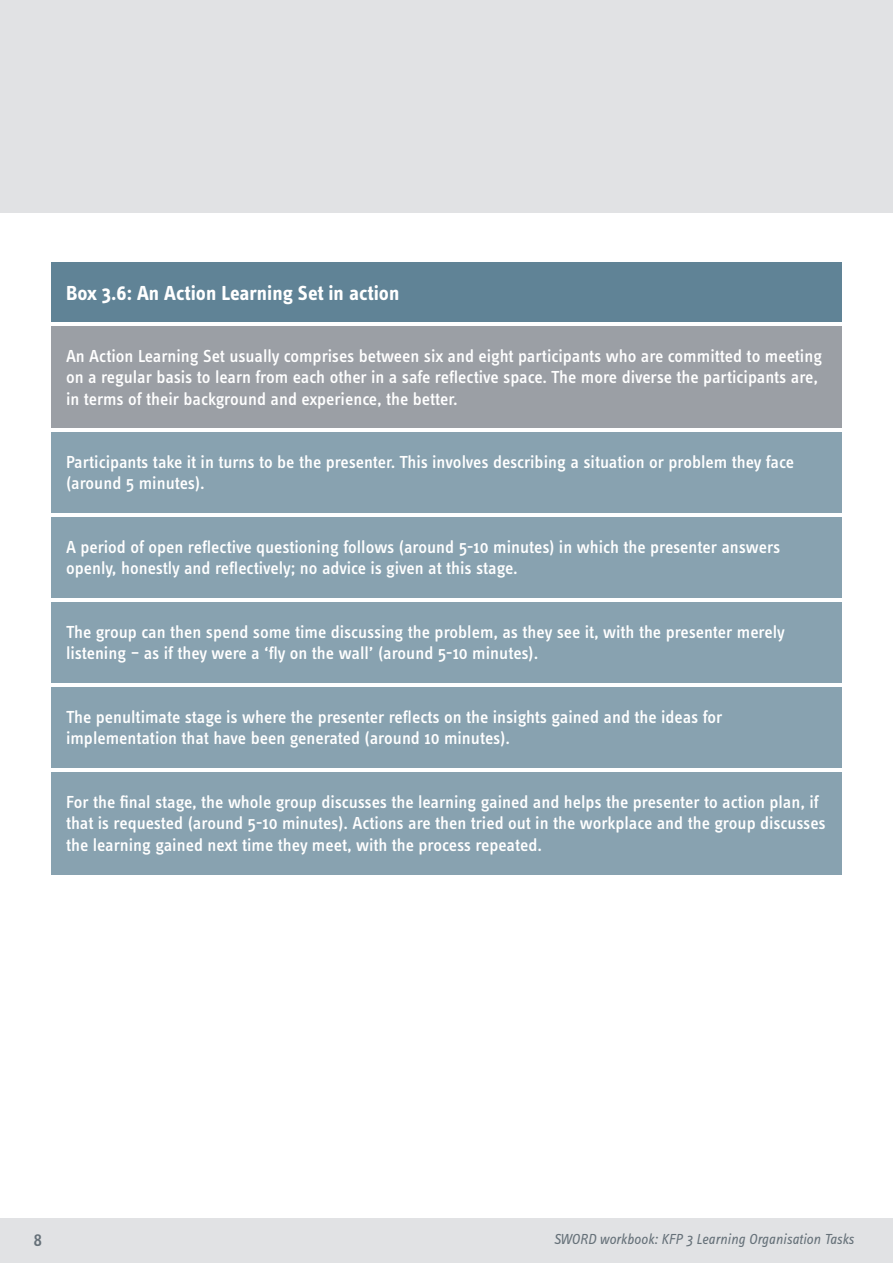
<style>
.page{position:relative;width:893px;height:1263px;background:#fff}
.page>*{position:absolute;margin:0;border:0;box-sizing:border-box;transform-origin:0 0}
.PSDP_PT_Diagram_Head{font:700 21px "Info Text Pro";color:#fff}
.PSDP_PT_Diagram_Head-2{font:500 18px/21.6px "Info Text Pro";color:#fff}
.t1{font:500 18px "Info Text Pro";color:#667179}
.t2{font:italic 15px "Info Text Pro";color:#667179}
</style>
<div class="page">
<div style="left:0;top:1218px;width:893px;height:45px;background:#e1e2e4"></div>
<div style="left:0;top:0;width:893px;height:213px;background:#e1e2e4"></div>
<div style="left:51px;top:262px;width:791px;height:60px;background:#608396"></div>
<div style="left:51px;top:326px;width:791px;height:102px;background:#9b9fa5"></div>
<div style="left:51px;top:432px;width:791px;height:81px;background:#88a2b0"></div>
<div style="left:51px;top:517px;width:791px;height:81px;background:#88a2b0"></div>
<div style="left:51px;top:602px;width:791px;height:81px;background:#88a2b0"></div>
<div style="left:51px;top:687px;width:791px;height:81px;background:#88a2b0"></div>
<div style="left:51px;top:772px;width:791px;height:102px;background:#88a2b0"></div>
<p class="PSDP_PT_Diagram_Head" style="left:66px;top:281px;width:335px">Box 3.6: An Action Learning Set in action</p>
<p class="PSDP_PT_Diagram_Head-2" style="left:66px;top:344px;width:758px">An Action Learning Set usually comprises between six and eight participants who are committed to meeting on a regular basis to learn from each other in a safe reflective space. The more diverse the participants are, in terms of their background and experience, the better.</p>
<p class="PSDP_PT_Diagram_Head-2" style="left:66px;top:450px;width:729px">Participants take it in turns to be the presenter. This involves describing a situation or problem they face (around 5 minutes).</p>
<p class="PSDP_PT_Diagram_Head-2" style="left:66px;top:535px;width:716px">A period of open reflective questioning follows (around 5-10 minutes) in which the presenter answers openly, honestly and reflectively; no advice is given at this stage.</p>
<p class="PSDP_PT_Diagram_Head-2" style="left:66px;top:621px;width:720px">The group can then spend some time discussing the problem, as they see it, with the presenter merely listening – as if they were a ‘fly on the wall’ (around 5-10 minutes).</p>
<p class="PSDP_PT_Diagram_Head-2" style="left:66px;top:706px;width:658px">The penultimate stage is where the presenter reflects on the insights gained and the ideas for implementation that have been generated (around 10 minutes).</p>
<p class="PSDP_PT_Diagram_Head-2" style="left:66px;top:791px;width:761px">For the final stage, the whole group discusses the learning gained and helps the presenter to action plan, if that is requested (around 5-10 minutes). Actions are then tried out in the workplace and the group discusses the learning gained next time they meet, with the process repeated.</p>
<p class="t1" style="left:34px;top:1229px;width:10px">8</p>
<p class="t2" style="left:554px;top:1230px;width:317px">SWORD workbook: KFP 3 Learning Organisation Tasks <sup>8</sup></p>
</div>
